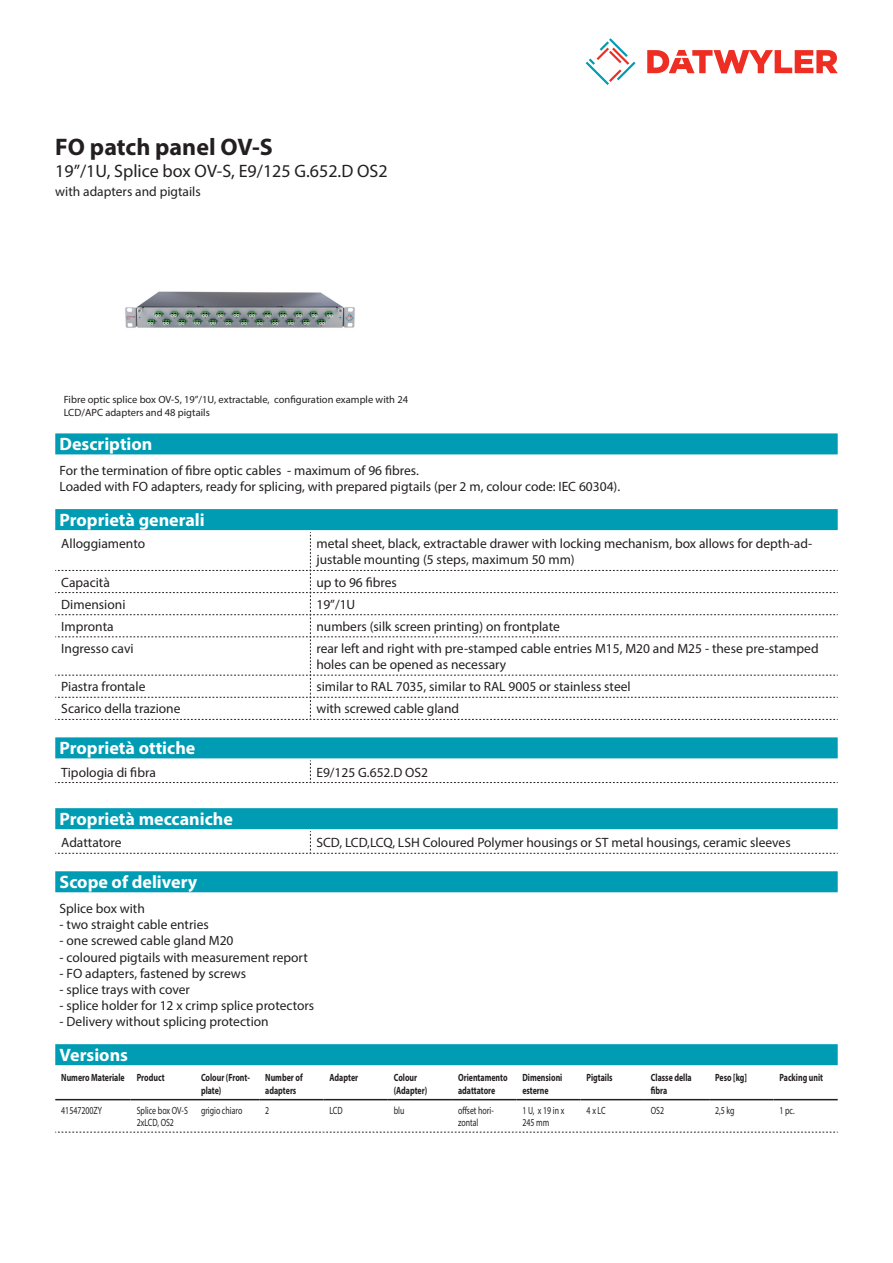
<style>
.page{position:relative;width:893px;height:1263px;background:#fff}
.page>*{position:absolute;margin:0;border:0;box-sizing:border-box;transform-origin:0 0}
.Product_Head{font:700 24px "Myriad Pro";color:#231f20}
.Standard_Head_Proper{font:700 18px "Myriad Pro";color:#fff}
.SubHead{font:18px "Myriad Pro";color:#231f20}
.myriad_light_propert{font:13.5px/16.2px "Myriad Pro";color:#231f20}
.Standard_text{font:13.5px/16.2px "Myriad Pro";color:#231f20}
.myriadbold{font:700 10.5px/12.6px "Myriad Pro";color:#231f20;scale:.75 1}
.myriadlight{font:10.5px/12.6px "Myriad Pro";color:#231f20;scale:.75 1}
.imagetext{font:10.5px/12.6px "Myriad Pro";color:#231f20}
</style>
<div class="page">
<svg style="left:586px;top:38px;width:49px;height:47px"></svg>
<svg style="left:647px;top:50px;width:191px;height:23px"></svg>
<div style="left:55px;top:808px;width:783px;height:21px;background:#009cb3"></div>
<svg style="left:55px;top:831px;width:783px;height:23px"></svg>
<img style="left:125px;top:291px;width:230px;height:37px">
<div style="left:55px;top:1044px;width:783px;height:21px;background:#009cb3"></div>
<hr style="left:55px;top:1099px;width:76px;height:1px;background:#231f20">
<hr style="left:131px;top:1099px;width:64px;height:1px;background:#231f20">
<hr style="left:195px;top:1099px;width:64px;height:1px;background:#231f20">
<hr style="left:259px;top:1099px;width:65px;height:1px;background:#231f20">
<hr style="left:324px;top:1099px;width:64px;height:1px;background:#231f20">
<hr style="left:388px;top:1099px;width:64px;height:1px;background:#231f20">
<hr style="left:452px;top:1099px;width:64px;height:1px;background:#231f20">
<hr style="left:516px;top:1099px;width:65px;height:1px;background:#231f20">
<hr style="left:581px;top:1099px;width:64px;height:1px;background:#231f20">
<hr style="left:645px;top:1099px;width:64px;height:1px;background:#231f20">
<hr style="left:709px;top:1099px;width:64px;height:1px;background:#231f20">
<hr style="left:773px;top:1099px;width:65px;height:1px;background:#231f20">
<svg style="left:55px;top:1132px;width:783px;height:1px"></svg>
<div style="left:55px;top:433px;width:783px;height:21px;background:#009cb3"></div>
<div style="left:55px;top:871px;width:783px;height:21px;background:#009cb3"></div>
<div style="left:55px;top:509px;width:783px;height:21px;background:#009cb3"></div>
<svg style="left:55px;top:532px;width:783px;height:188px"></svg>
<div style="left:55px;top:737px;width:783px;height:21px;background:#009cb3"></div>
<svg style="left:55px;top:760px;width:783px;height:23px"></svg>
<p class="Product_Head" style="left:55px;top:131px;width:219px">FO patch panel OV-S</p>
<p class="SubHead" style="left:55px;top:160px;width:334px">19”/1U, Splice box OV-S, E9/125 G.652.D OS2</p>
<p class="Standard_text" style="left:55px;top:183px;width:147px">with adapters and pigtails</p>
<p class="imagetext" style="left:64px;top:393px;width:346px">Fibre optic splice box OV-S, 19”/1U, extractable, configuration example with 24<br>LCD/APC adapters and 48 pigtails</p>
<p class="Standard_Head_Proper" style="left:60px;top:433px;width:94px">Description</p>
<p class="Standard_text" style="left:60px;top:462px;width:562px">For the termination of fibre optic cables - maximum of 96 fibres.<br>Loaded with FO adapters, ready for splicing, with prepared pigtails (per 2 m, colour code: IEC 60304).</p>
<p class="Standard_Head_Proper" style="left:60px;top:508px;width:147px">Proprietà generali</p>
<p class="myriad_light_propert" style="left:61px;top:535px;width:85px">Alloggiamento</p>
<p class="myriad_light_propert" style="left:316px;top:535px;width:497px">metal sheet, black, extractable drawer with locking mechanism, box allows for depth-ad&shy;justable mounting (5 steps, maximum 50 mm)</p>
<p class="myriad_light_propert" style="left:61px;top:574px;width:50px">Capacità</p>
<p class="myriad_light_propert" style="left:316px;top:574px;width:82px">up to 96 fibres</p>
<p class="myriad_light_propert" style="left:61px;top:596px;width:66px">Dimensioni</p>
<p class="myriad_light_propert" style="left:316px;top:596px;width:40px">19”/1U</p>
<p class="myriad_light_propert" style="left:61px;top:618px;width:54px">Impronta</p>
<p class="myriad_light_propert" style="left:316px;top:618px;width:245px">numbers (silk screen printing) on frontplate</p>
<p class="myriad_light_propert" style="left:61px;top:640px;width:74px">Ingresso cavi</p>
<p class="myriad_light_propert" style="left:316px;top:640px;width:504px">rear left and right with pre-stamped cable entries M15, M20 and M25 - these pre-stamped holes can be opened as necessary</p>
<p class="myriad_light_propert" style="left:61px;top:678px;width:86px">Piastra frontale</p>
<p class="myriad_light_propert" style="left:316px;top:678px;width:316px">similar to RAL 7035, similar to RAL 9005 or stainless steel</p>
<p class="myriad_light_propert" style="left:61px;top:700px;width:121px">Scarico della trazione</p>
<p class="myriad_light_propert" style="left:316px;top:700px;width:144px">with screwed cable gland</p>
<p class="Standard_Head_Proper" style="left:60px;top:737px;width:137px">Proprietà ottiche</p>
<p class="myriad_light_propert" style="left:61px;top:764px;width:96px">Tipologia di fibra</p>
<p class="myriad_light_propert" style="left:316px;top:764px;width:113px">E9/125 G.652.D OS2</p>
<p class="Standard_Head_Proper" style="left:60px;top:807px;width:175px">Proprietà meccaniche</p>
<p class="myriad_light_propert" style="left:61px;top:834px;width:62px">Adattatore</p>
<p class="myriad_light_propert" style="left:316px;top:834px;width:476px">SCD, LCD,LCQ, LSH Coloured Polymer housings or ST metal housings, ceramic sleeves</p>
<p class="Standard_Head_Proper" style="left:60px;top:870px;width:139px">Scope of delivery</p>
<p class="Standard_text" style="left:60px;top:900px;width:87px">Splice box with</p>
<p class="Standard_text" style="left:60px;top:916px;width:151px">- two straight cable entries</p>
<p class="Standard_text" style="left:60px;top:932px;width:175px">- one screwed cable gland M20</p>
<p class="Standard_text" style="left:60px;top:949px;width:250px">- coloured pigtails with measurement report</p>
<p class="Standard_text" style="left:60px;top:965px;width:188px">- FO adapters, fastened by screws</p>
<p class="Standard_text" style="left:60px;top:981px;width:132px">- splice trays with cover</p>
<p class="Standard_text" style="left:60px;top:997px;width:256px">- splice holder for 12 x crimp splice protectors</p>
<p class="Standard_text" style="left:60px;top:1013px;width:211px">- Delivery without splicing protection</p>
<p class="Standard_Head_Proper" style="left:60px;top:1043px;width:70px">Versions</p>
<p class="myriadbold" style="left:61px;top:1071px;width:86px">Numero Materiale</p>
<p class="myriadbold" style="left:137px;top:1071px;width:39px">Product</p>
<p class="myriadbold" style="left:201px;top:1071px;width:67px">Colour (Front&shy;plate)</p>
<p class="myriadbold" style="left:265px;top:1071px;width:51px">Number of adapters</p>
<p class="myriadbold" style="left:330px;top:1071px;width:40px">Adapter</p>
<p class="myriadbold" style="left:394px;top:1071px;width:46px">Colour (Adapter)</p>
<p class="myriadbold" style="left:458px;top:1071px;width:67px">Orientamento adattatore</p>
<p class="myriadbold" style="left:522px;top:1071px;width:55px">Dimensioni esterne</p>
<p class="myriadbold" style="left:587px;top:1071px;width:36px">Pigtails</p>
<p class="myriadbold" style="left:651px;top:1071px;width:56px">Classe della fibra</p>
<p class="myriadbold" style="left:715px;top:1071px;width:44px">Peso [kg]</p>
<p class="myriadbold" style="left:779px;top:1071px;width:60px">Packing unit</p>
<p class="myriadlight" style="left:61px;top:1103px;width:56px">41547200ZY</p>
<p class="myriadlight" style="left:137px;top:1103px;width:70px">Splice box OV-S<br>2xLCD, OS2</p>
<p class="myriadlight" style="left:201px;top:1103px;width:57px">grigio chiaro</p>
<p class="myriadlight" style="left:265px;top:1103px;width:7px">2</p>
<p class="myriadlight" style="left:330px;top:1103px;width:19px">LCD</p>
<p class="myriadlight" style="left:394px;top:1103px;width:16px">blu</p>
<p class="myriadlight" style="left:458px;top:1103px;width:49px">offset hori&shy;zontal</p>
<p class="myriadlight" style="left:522px;top:1103px;width:58px">1 U, x 19 in x<br>245 mm</p>
<p class="myriadlight" style="left:587px;top:1103px;width:27px">4 x LC</p>
<p class="myriadlight" style="left:651px;top:1103px;width:19px">OS2</p>
<p class="myriadlight" style="left:715px;top:1103px;width:27px">2,5 kg</p>
<p class="myriadlight" style="left:779px;top:1103px;width:22px">1 pc.</p>
</div>
